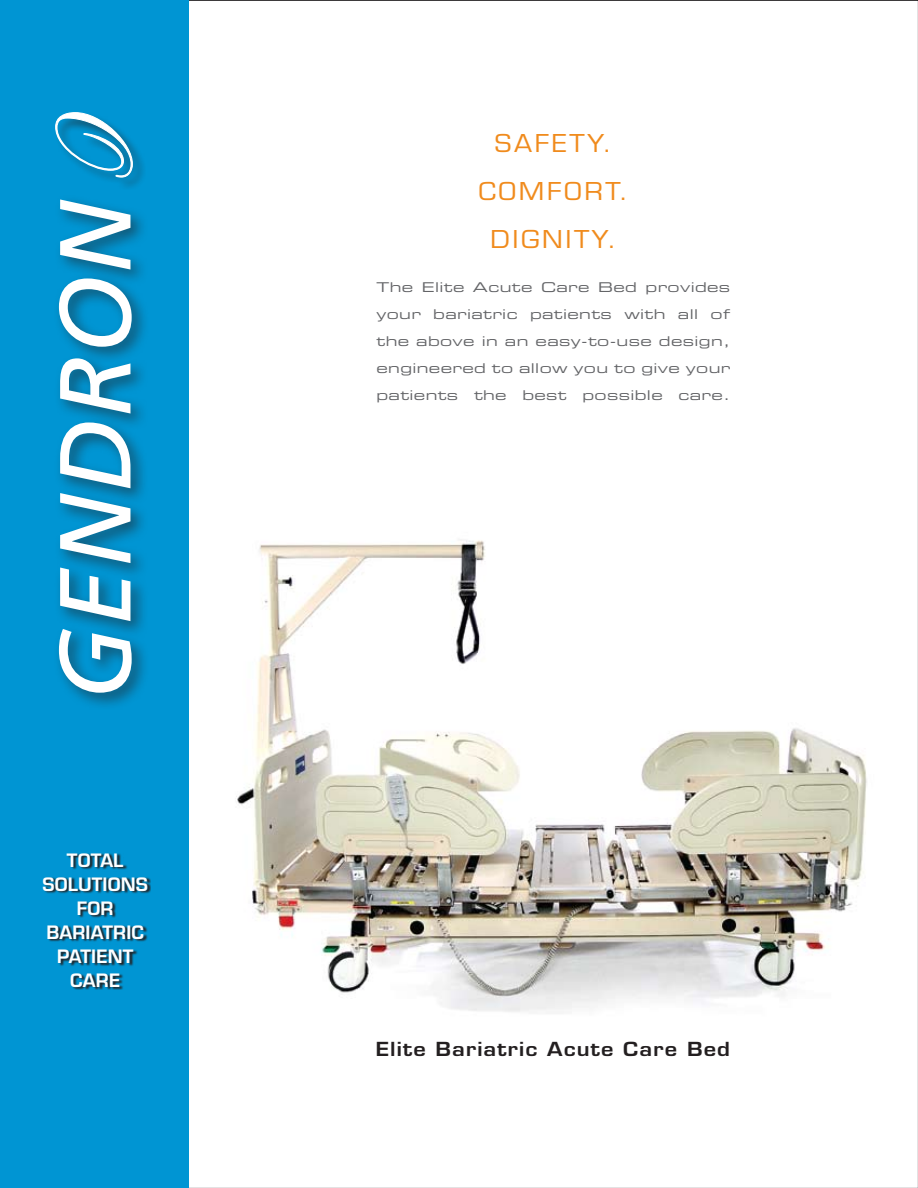
<style>
.page{position:relative;width:918px;height:1188px;background:#fff}
.page>*{position:absolute;margin:0;border:0;box-sizing:border-box;transform-origin:0 0}
.t1{font:italic 100.8px "Frutiger";letter-spacing:.02em;color:#fff}
.t2{font:24px/48px "Eurostile";letter-spacing:.1em;color:#f08b1d;text-align:center;scale:1.1 1}
.t3{font:600 18.9px "Eurostile";letter-spacing:.05em;color:#231f20;scale:1.15 1}
.t4{font:600 18px/24px "Eurostile";letter-spacing:.01em;color:#fff;text-align:center}
.t5{font:13.5px/27px "Eurostile Extended Two";letter-spacing:.025em;color:#636467;text-align:justify;scale:1.1 1}
</style>
<div class="page">
<div style="left:0;top:0;width:189px;height:1188px;background:#0095d3"></div>
<div style="left:54px;top:111px;width:92px;height:80px;background:#231f20;opacity:.55"></div>
<svg style="left:55px;top:112px;width:78px;height:66px"></svg>
<div style="left:53px;top:193px;width:96px;height:516px;background:#231f20;opacity:.55"></div>
<svg style="left:44px;top:854px;width:107px;height:136px"></svg>
<img style="left:236px;top:540px;width:631px;height:472px">
<h1 class="t1" style="left:37px;top:700px;width:502px;rotate:-90deg">GENDRON</h1>
<h3 class="t4" style="left:42px;top:848px;width:105px">TOTAL<br>SOLUTIONS<br>FOR<br>BARIATRIC<br>PATIENT<br>CARE</h3>
<h2 class="t2" style="left:478px;top:119px;width:138px">SAFETY.<br>COMFORT.<br>DIGNITY.</h2>
<p class="t5" style="left:376px;top:273px;width:323px">The Elite Acute Care Bed provides your bariatric patients with all of the above in an easy-to-use design, engineered to allow you to give your patients the best possible care.</p>
<h3 class="t3" style="left:376px;top:1037px;width:310px">ELITE BARIATRIC ACUTE CARE BED</h3>
</div>
